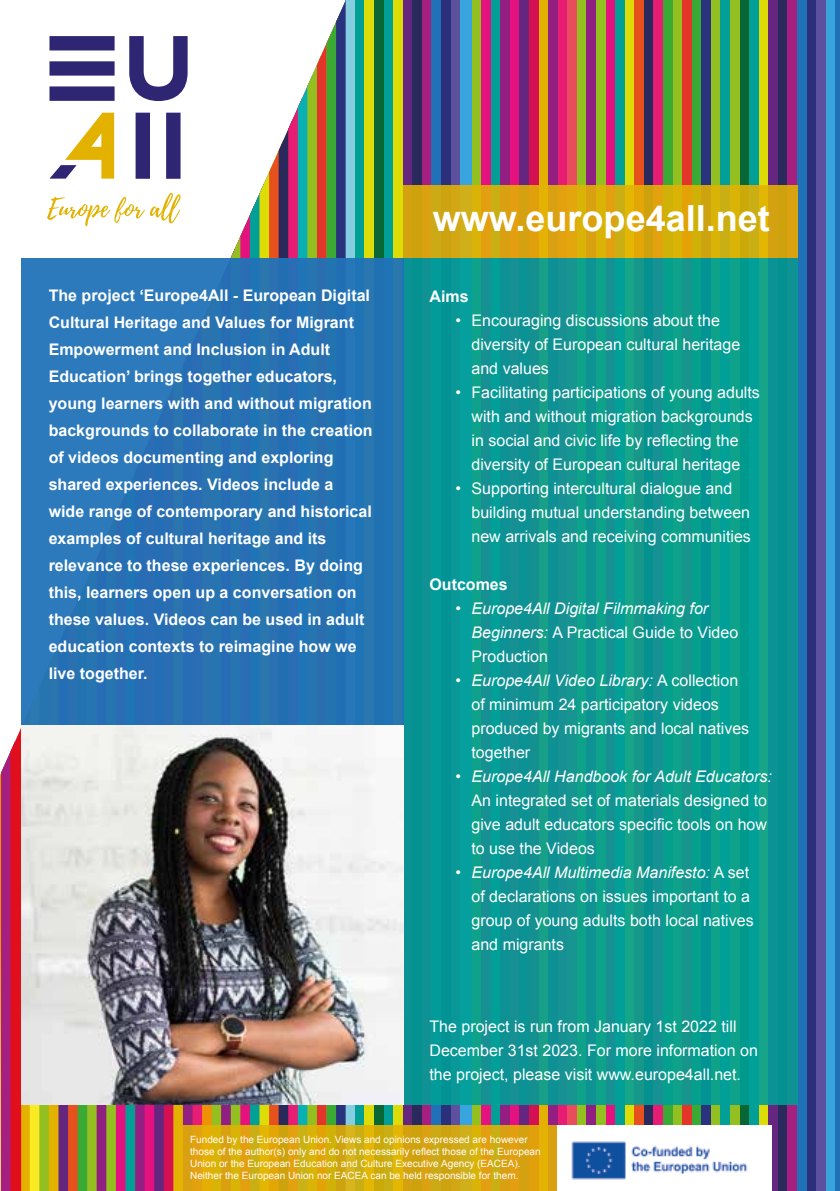
<style>
.page{position:relative;width:840px;height:1191px;background:#fff}
.page>*{position:absolute;margin:0;border:0;box-sizing:border-box;transform-origin:0 0}
.t1{font:700 36px "Arial";color:#fff}
.t2{font:16px/24px "Arial";color:#fff}
.t3{font:700 16px/27px "Arial";color:#fff}
.t4{font:italic 16px/24px "Arial";color:#fff}
.t5{font:10px/12px "Arial";color:#fff}
.s1{font-style:normal}
.s2{font-style:italic}
</style>
<div class="page">
<div style="left:355px;top:0;width:14px;height:1191px;background:#029f97"></div>
<div style="left:364px;top:0;width:14px;height:1191px;background:#dedb0b"></div>
<div style="left:374px;top:0;width:14px;height:1191px;background:#086735"></div>
<div style="left:384px;top:0;width:14px;height:1191px;background:#029f97"></div>
<div style="left:393px;top:0;width:14px;height:1191px;background:#dedc06"></div>
<div style="left:403px;top:0;width:14px;height:1191px;background:#652680"></div>
<div style="left:412px;top:0;width:14px;height:1191px;background:#29295b"></div>
<div style="left:422px;top:0;width:14px;height:1191px;background:#a51f81"></div>
<div style="left:431px;top:0;width:14px;height:1191px;background:#2071b7"></div>
<div style="left:441px;top:0;width:14px;height:1191px;background:#2c2f7b"></div>
<div style="left:450px;top:0;width:15px;height:1191px;background:#5c519d"></div>
<div style="left:460px;top:0;width:14px;height:1191px;background:#39a5de"></div>
<div style="left:471px;top:0;width:15px;height:1191px;background:#93c020"></div>
<div style="left:481px;top:0;width:14px;height:1191px;background:#e3127e"></div>
<div style="left:491px;top:0;width:14px;height:1191px;background:#029f97"></div>
<div style="left:500px;top:0;width:14px;height:1191px;background:#921f81"></div>
<div style="left:510px;top:0;width:14px;height:1191px;background:#e3127e"></div>
<div style="left:519px;top:0;width:14px;height:1191px;background:#652680"></div>
<div style="left:529px;top:0;width:14px;height:1191px;background:#d41053"></div>
<div style="left:538px;top:0;width:14px;height:1191px;background:#e3b200"></div>
<div style="left:548px;top:0;width:14px;height:1191px;background:#921f81"></div>
<div style="left:557px;top:0;width:15px;height:1191px;background:#e71d74"></div>
<div style="left:567px;top:0;width:14px;height:1191px;background:#e94d5d"></div>
<div style="left:577px;top:0;width:14px;height:1191px;background:#93c020"></div>
<div style="left:586px;top:0;width:14px;height:1191px;background:#8f2081"></div>
<div style="left:596px;top:0;width:14px;height:1191px;background:#93c020"></div>
<div style="left:605px;top:0;width:14px;height:1191px;background:#e3127e"></div>
<div style="left:615px;top:0;width:14px;height:1191px;background:#029f97"></div>
<div style="left:624px;top:0;width:15px;height:1191px;background:#dedc06"></div>
<div style="left:634px;top:0;width:14px;height:1191px;background:#e7511e"></div>
<div style="left:644px;top:0;width:14px;height:1191px;background:#29295b"></div>
<div style="left:653px;top:0;width:14px;height:1191px;background:#e71d74"></div>
<div style="left:663px;top:0;width:14px;height:1191px;background:#3aaa35"></div>
<div style="left:672px;top:0;width:14px;height:1191px;background:#93c020"></div>
<div style="left:682px;top:0;width:14px;height:1191px;background:#e4352b"></div>
<div style="left:691px;top:0;width:14px;height:1191px;background:#3aaa35"></div>
<div style="left:701px;top:0;width:14px;height:1191px;background:#29327d"></div>
<div style="left:710px;top:0;width:15px;height:1191px;background:#93c020"></div>
<div style="left:720px;top:0;width:14px;height:1191px;background:#029f97"></div>
<div style="left:730px;top:0;width:14px;height:1191px;background:#93c020"></div>
<div style="left:739px;top:0;width:14px;height:1191px;background:#086735"></div>
<div style="left:749px;top:0;width:14px;height:1191px;background:#029f97"></div>
<div style="left:758px;top:0;width:14px;height:1191px;background:#dedc06"></div>
<div style="left:768px;top:0;width:14px;height:1191px;background:#652680"></div>
<div style="left:777px;top:0;width:15px;height:1191px;background:#29295b"></div>
<div style="left:787px;top:0;width:14px;height:1191px;background:#a51f81"></div>
<div style="left:797px;top:0;width:14px;height:1191px;background:#2071b7"></div>
<div style="left:806px;top:0;width:14px;height:1191px;background:#2c2f7b"></div>
<div style="left:816px;top:0;width:14px;height:1191px;background:#5c519d"></div>
<div style="left:825px;top:0;width:14px;height:1191px;background:#39a5de"></div>
<hr style="left:835px;top:0;width:4px;height:1191px;background:#2071b7">
<div style="left:556px;top:1125px;width:215px;height:66px;background:#fff"></div>
<svg style="left:0;top:0;width:359px;height:1191px"></svg>
<img style="left:571px;top:1141px;width:177px;height:39px">
<div style="left:401px;top:258px;width:396px;height:846px;background:linear-gradient(to right,#0f9696,#0b9b8d)"></div>
<div style="left:21px;top:258px;width:382px;height:468px;background:#2a75b5"></div>
<img style="left:21px;top:726px;width:382px;height:378px">
<div style="left:403px;top:185px;width:394px;height:73px;background:linear-gradient(to right,#d7a511,#d7ac09)"></div>
<svg style="left:175px;top:1125px;width:381px;height:66px;background:#d7a90d"></svg>
<p class="t3" style="left:49px;top:283px;width:325px">The project ‘Europe4All - European Digital Cultural Heritage and Values for Migrant Empowerment and Inclusion in Adult Education’ brings together educators, young learners with and without migration backgrounds to collaborate in the creation of videos documenting and exploring shared experiences. Videos include a wide range of contemporary and historical examples of cultural heritage and its relevance to these experiences. By doing this, learners open up a conversation on these values. Videos can be used in adult education contexts to reimagine how we live together.</p>
<h1 class="t1" style="left:432px;top:195px;width:338px">www.europe4all.net</h1>
<p class="t3" style="left:429px;top:284px;width:41px">Aims</p>
<p class="t2" style="left:471px;top:309px;width:270px;text-indent:-16px">• Encouraging discussions about the diversity of European cultural heritage and values</p>
<p class="t2" style="left:455px;top:381px;width:306px;text-align:center">• Facilitating participations of young adults with and without migration backgrounds<br>in social and civic life by reflecting the diversity of European cultural heritage</p>
<p class="t2" style="left:471px;top:477px;width:281px;text-indent:-16px">• Supporting intercultural dialogue and building mutual understanding between new arrivals and receiving communities</p>
<p class="t3" style="left:429px;top:572px;width:80px">Outcomes</p>
<p class="t4" style="left:471px;top:597px;width:268px;text-indent:-16px"><span class="s1">•</span> Europe4All Digital Filmmaking for<br>Beginners: <span class="s1">A Practical Guide to Video<br>Production</span></p>
<p class="t2" style="left:471px;top:669px;width:279px;text-indent:-16px">• <span class="s2">Europe4All Video Library:</span> A collection of minimum 24 participatory videos produced by migrants and local natives together</p>
<p class="t2" style="left:471px;top:765px;width:302px;text-indent:-16px">• <span class="s2">Europe4All Handbook for Adult Educators:<br></span>An integrated set of materials designed to give adult educators specific tools on how to use the Videos</p>
<p class="t2" style="left:471px;top:861px;width:283px;text-indent:-16px">• <span class="s2">Europe4All Multimedia Manifesto:</span> A set of declarations on issues important to a group of young adults both local natives and migrants</p>
<p class="t2" style="left:429px;top:1015px;width:330px">The project is run from January 1st 2022 till<br>December 31st 2023. For more information on the project, please visit www.europe4all.net.</p>
<p class="t5" style="left:190px;top:1133px;width:352px">Funded by the European Union. Views and opinions expressed are however those of the author(s) only and do not necessarily reflect those of the European Union or the European Education and Culture Executive Agency (EACEA).<br>Neither the European Union nor EACEA can be held responsible for them.</p>
</div>
